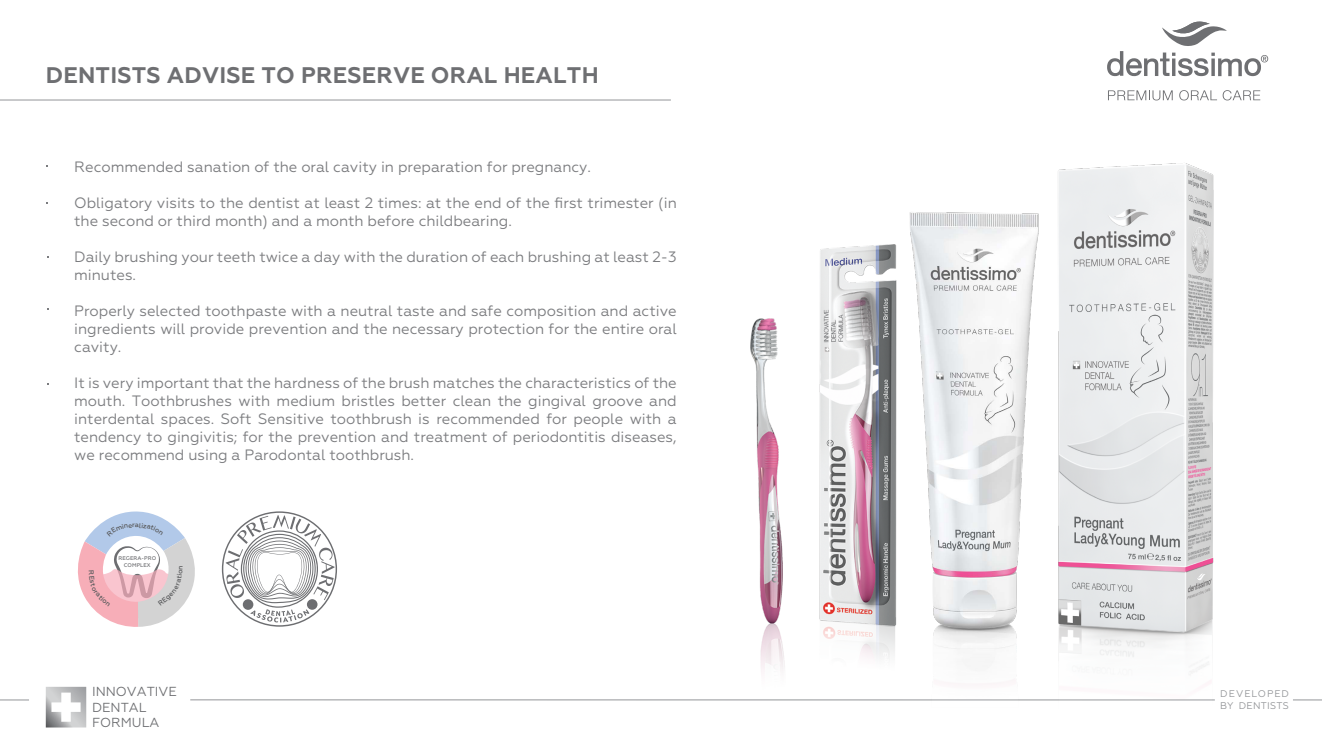
<style>
.page{position:relative;width:1322px;height:745px;background:#fff}
.page>*{position:absolute;margin:0;border:0;box-sizing:border-box;transform-origin:0 0}
.t1{font:700 22.5px "Geometria";letter-spacing:.01em;color:#6e6f72}
.t2{font:15px/18px "Geometria";color:#7b7c7f}
.t3{font:13.12px/15.6px "Geometria";color:#6e6f72}
.t4{font:9.62px/12.1px "Geometria";letter-spacing:.05em;color:#939598}
.t5{font:500 5.38px/6.4px "Geometria";letter-spacing:.005em;color:#6e6f72;text-align:center}
</style>
<div class="page">
<img style="left:813px;top:245px;width:69px;height:456px">
<img style="left:741px;top:318px;width:51px;height:383px">
<svg style="left:1293px;top:699px;width:29px;height:1px"></svg>
<svg style="left:46px;top:686px;width:40px;height:41px"></svg>
<svg style="left:0;top:699px;width:29px;height:1px"></svg>
<hr style="left:190px;top:699px;width:1025px;height:1px;background:#939598">
<svg style="left:222px;top:511px;width:115px;height:115px"></svg>
<hr style="left:0;top:100px;width:671px;height:1px;background:#939598">
<img style="left:882px;top:212px;width:98px;height:489px">
<img style="left:980px;top:163px;width:235px;height:538px">
<svg style="left:1108px;top:90px;width:64px;height:10px"></svg>
<svg style="left:1179px;top:90px;width:81px;height:10px"></svg>
<svg style="left:1107px;top:21px;width:161px;height:55px"></svg>
<svg style="left:78px;top:511px;width:117px;height:116px"></svg>
<h1 class="t1" style="left:46px;top:62px;width:554px">DENTISTS ADVISE TO PRESERVE ORAL HEALTH</h1>
<p class="t2" style="left:74px;top:157px;width:518px">Recommended sanation of the oral cavity in preparation for pregnancy.</p>
<p class="t2" style="left:74px;top:193px;width:604px">Obligatory visits to the dentist at least 2 times: at the end of the first trimester (in the second or third month) and a month before childbearing.</p>
<p class="t2" style="left:74px;top:247px;width:604px">Daily brushing your teeth twice a day with the duration of each brushing at least 2-3 minutes.</p>
<p class="t2" style="left:74px;top:301px;width:604px;text-align:justify">Properly selected toothpaste with a neutral taste and safe composition and active ingredients will provide prevention and the necessary protection for the entire oral cavity.</p>
<p class="t2" style="left:74px;top:373px;width:604px;text-align:justify">It is very important that the hardness of the brush matches the characteristics of the mouth. Toothbrushes with medium bristles better clean the gingival groove and interdental spaces. Soft Sensitive toothbrush is recommended for people with a tendency to gingivitis; for the prevention and treatment of periodontitis diseases, we recommend using a Parodontal toothbrush.</p>
<p class="t5" style="left:119px;top:555px;width:39px">REGERA-PRO<br>COMPLEX</p>
<p class="t3" style="left:92px;top:683px;width:86px">INNOVATIVE<br>DENTAL<br>FORMULA</p>
<p class="t4" style="left:1220px;top:687px;width:70px">DEVELOPED<br>BY DENTISTS</p>
</div>
